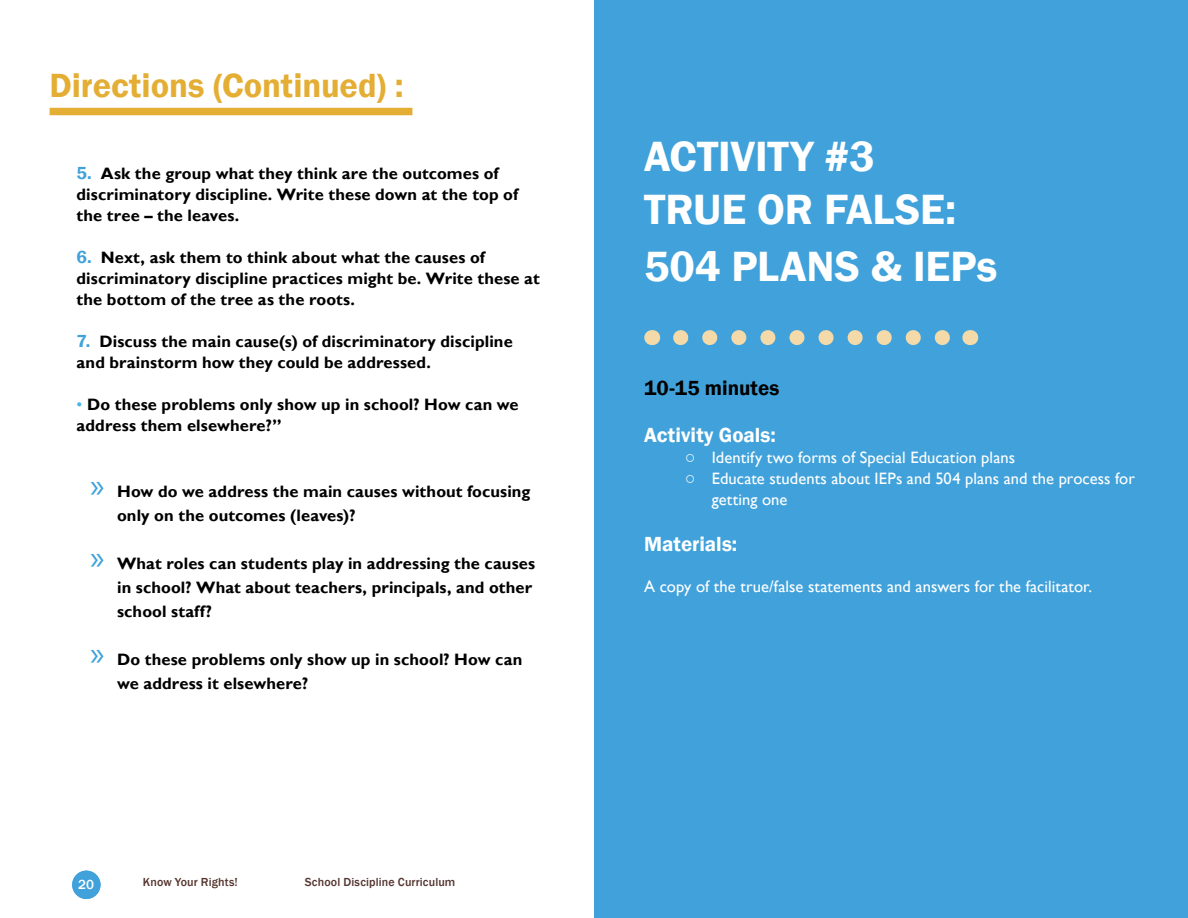
<style>
.page{position:relative;width:1188px;height:918px;background:#fff}
.page>*{position:absolute;margin:0;border:0;box-sizing:border-box;transform-origin:0 0}
.t1{font:600 43.5px/52.2px "Franklin Gothic";color:#fff}
.t2{font:600 34.5px "Franklin Gothic";letter-spacing:-.005em;color:#e4ae35}
.t3{font:600 21px "Franklin Gothic";color:#fff}
.t4{font:600 21px "Franklin Gothic";color:#000}
.t5{font:700 16.5px/21px "Gill Sans";letter-spacing:.005em;color:#000}
.t6{font:16.5px/21px "Gill Sans";letter-spacing:.005em;color:#fff}
.t7{font:500 13.5px "Franklin Gothic";color:#fff}
.t8{font:500 12px "Franklin Gothic";letter-spacing:.01em;color:#553530}
.s1{font-family:"Franklin Gothic";font-weight:600;font-size:18px;color:#41a2db}
.s2{font-weight:400;color:#47b3e8}
.s3{font-family:"Myriad Pro";font-weight:400;font-size:34.5px;color:#41a2db}
.s4{font-family:"Franklin Gothic";font-weight:600;font-stretch:condensed;font-size:18px}
</style>
<div class="page">
<div style="left:72px;top:871px;width:29px;height:28px;background:#41a2db;border-radius:50%"></div>
<div style="left:50px;top:108px;width:362px;height:7px;background:#e4ae35"></div>
<div style="left:595px;top:0;width:593px;height:918px;background:#41a2db"></div>
<svg style="left:681px;top:330px;width:269px;height:15px"></svg>
<svg style="left:652px;top:330px;width:1px;height:15px"></svg>
<svg style="left:970px;top:330px;width:1px;height:15px"></svg>
<h2 class="t2" style="left:50px;top:64px;width:356px">Directions (Continued) :</h2>
<p class="t5" style="left:77px;top:164px;width:443px"><span class="s1">5.</span> Ask the group what they think are the outcomes of discriminatory discipline. Write these down at the top of the tree – the leaves.</p>
<p class="t5" style="left:77px;top:248px;width:465px"><span class="s1">6.</span> Next, ask them to think about what the causes of discriminatory discipline practices might be. Write these at the bottom of the tree as the roots.</p>
<p class="t5" style="left:77px;top:332px;width:438px"><span class="s1">7.</span> Discuss the main cause(s) of discriminatory discipline and brainstorm how they could be addressed.</p>
<p class="t5" style="left:77px;top:395px;width:444px"><span class="s2">•</span> Do these problems only show up in school? How can we address them elsewhere?”</p>
<p class="t5" style="left:117px;top:480px;width:415px;line-height:24px;text-indent:-27px"><span class="s3">»</span> How do we address the main causes without focusing only on the outcomes (leaves)?</p>
<p class="t5" style="left:117px;top:552px;width:420px;line-height:24px;text-indent:-27px"><span class="s3">»</span> What roles can students play in addressing the causes in school? What about teachers, principals, and other school staff?</p>
<p class="t5" style="left:117px;top:648px;width:407px;line-height:24px;text-indent:-27px"><span class="s3">»</span> Do these problems only show up in school? How can we address it elsewhere?</p>
<p class="t7" style="left:78px;top:876px;width:17px">20</p>
<p class="t8" style="left:143px;top:874px;width:96px">Know Your Rights!</p>
<p class="t8" style="left:305px;top:874px;width:152px">School Discipline Curriculum</p>
<h1 class="t1" style="left:644px;top:131px;width:313px">ACTIVITY #3<br>TRUE OR FALSE:</h1>
<h1 class="t1" style="left:644px;top:241px;width:355px">504 PLANS &amp; IEPs</h1>
<p class="t4" style="left:644px;top:376px;width:137px">10-15 minutes</p>
<p class="t3" style="left:644px;top:422px;width:133px">Activity Goals:</p>
<p class="t6" style="left:685px;top:447px;width:332px"><span class="s4">○</span> Identify two forms of Special Education plans</p>
<p class="t6" style="left:712px;top:468px;width:425px;text-indent:-27px"><span class="s4">○</span> Educate students about IEPs and 504 plans and the process for getting one</p>
<p class="t3" style="left:644px;top:531px;width:95px">Materials:</p>
<p class="t6" style="left:644px;top:576px;width:450px">A copy of the true/false statements and answers for the facilitator.</p>
</div>
